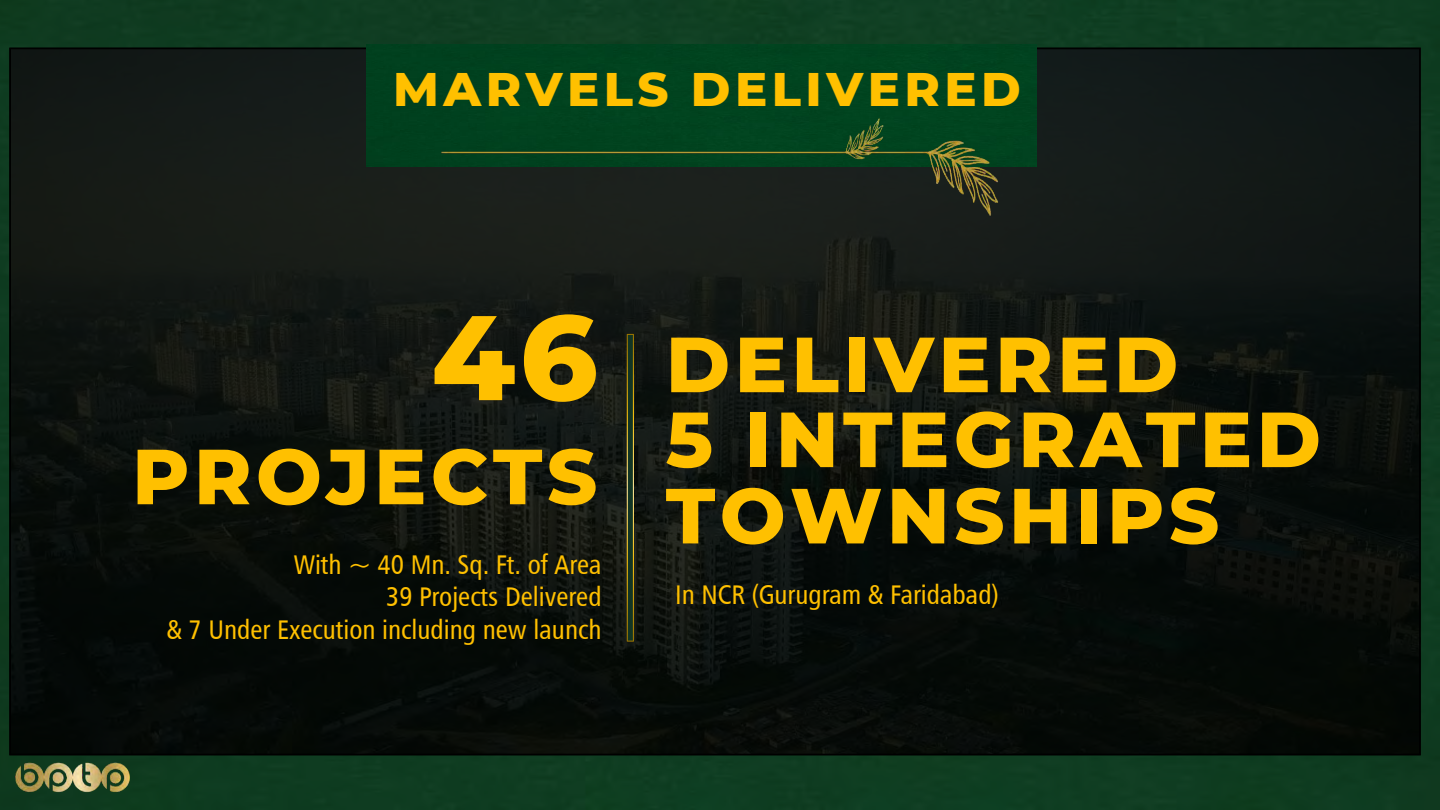
<style>
.page{position:relative;width:1440px;height:810px;background:#0f3d21}
.page>*{position:absolute;margin:0;border:0;box-sizing:border-box;transform-origin:0 0}
.t1{font:800 120.15px "Montserrat";color:#ffc000}
.t2{font:800 78px/75.6px "Montserrat";letter-spacing:.055em;color:#ffc000}
.t3{font:800 48px "Montserrat";letter-spacing:.095em;color:#ffc000}
.t4{font:27px/32.4px "Humanist 777 BT Roman Condensed B";color:#ffc000;text-align:right}
</style>
<div class="page">
<img style="left:0;top:758px;width:185px;height:43px">
<div style="left:10px;top:48px;width:1410px;height:707px;background:#000;opacity:.5"></div>
<div style="left:366px;top:45px;width:670px;height:121px;background:#00411e"></div>
<img style="left:397px;top:55px;width:646px;height:223px">
<svg style="left:627px;top:334px;width:7px;height:308px;background:#4b5825"></svg>
<h3 class="t3" style="left:393px;top:53px;width:629px">MARVELS DELIVERED</h3>
<h1 class="t1" style="left:431px;top:269px;width:168px">46</h1>
<h2 class="t2" style="left:132px;top:434px;width:467px">PROJECTS</h2>
<p class="t4" style="left:167px;top:548px;width:437px">With ~ 40 Mn. Sq. Ft. of Area<br>39 Projects Delivered<br>&amp; 7 Under Execution including new launch</p>
<h2 class="t2" style="left:666px;top:322px;width:657px">DELIVERED<br>5 INTEGRATED<br>TOWNSHIPS</h2>
<p class="t4" style="left:675px;top:578px;width:325px">In NCR (Gurugram &amp; Faridabad)</p>
</div>
